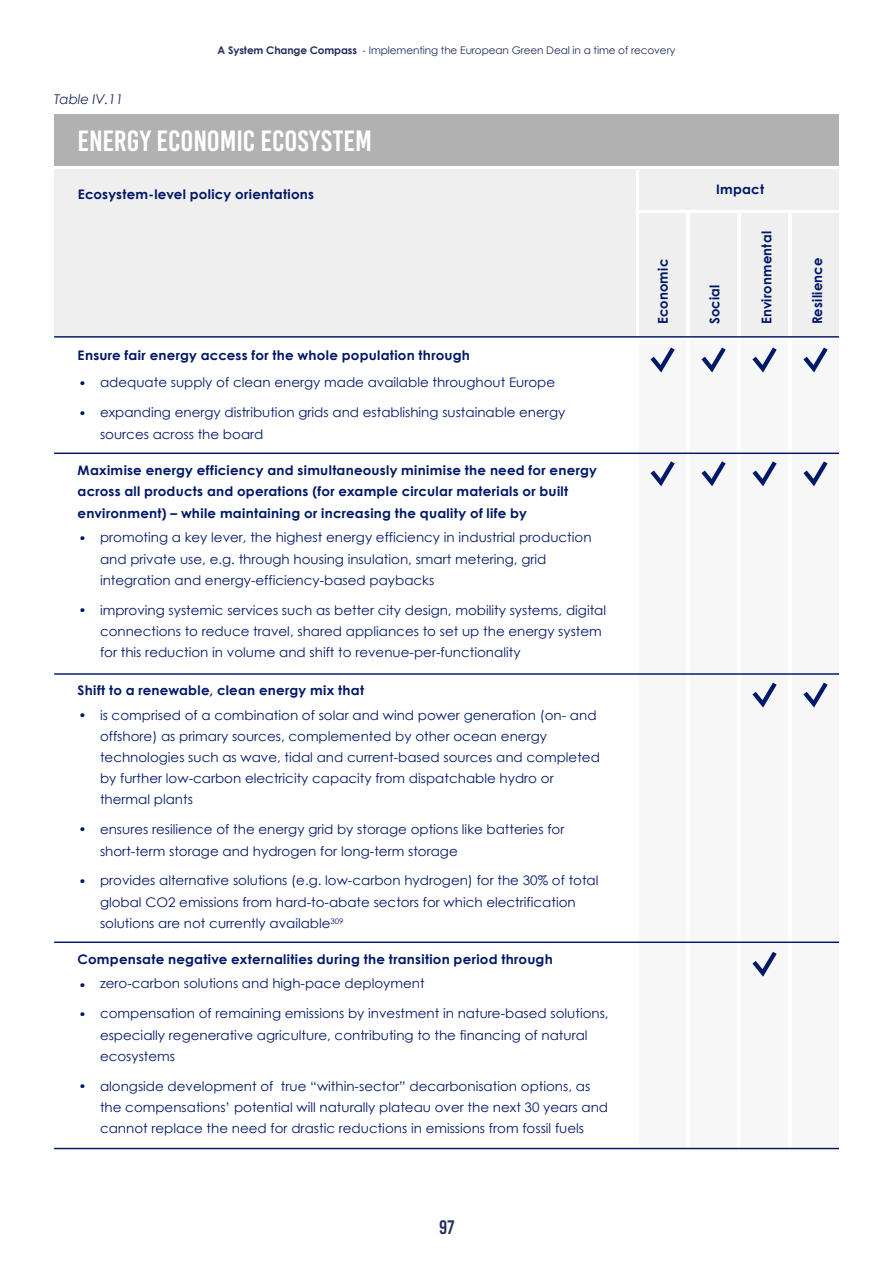
<style>
.page{position:relative;width:893px;height:1263px;background:#fff}
.page>*{position:absolute;margin:0;border:0;box-sizing:border-box;transform-origin:0 0}
.t1{font:29.25px "Bebas Kai";color:#fff}
.t2{font:19.5px "Bebas Kai";color:#242c5d}
.t3{font:700 13.5px "Century Gothic";letter-spacing:.015em;color:#001868}
.SYSTEMIQ_paragraph{font:italic 13.5px "Century Gothic";letter-spacing:-.01em;color:#242c5d}
.t4{font:13.2px/21.1px "Century Gothic";color:#001868}
.t5{font:700 13.2px/21.1px "Century Gothic";letter-spacing:.02em;color:#001868}
.t6{font:10.5px "Century Gothic";letter-spacing:-.01em;color:#242c5d}
.s1{font-weight:700}
.s2{font-weight:400}
</style>
<div class="page">
<div style="left:54px;top:169px;width:582px;height:168px;background:#efefef"></div>
<div style="left:639px;top:169px;width:200px;height:41px;background:#efefef"></div>
<div style="left:639px;top:213px;width:47px;height:124px;background:#efefef"></div>
<div style="left:690px;top:213px;width:47px;height:124px;background:#efefef"></div>
<div style="left:741px;top:213px;width:47px;height:124px;background:#efefef"></div>
<div style="left:792px;top:213px;width:47px;height:124px;background:#efefef"></div>
<hr style="left:54px;top:336px;width:785px;height:2px;background:#001868">
<div style="left:55px;top:114px;width:784px;height:51px;background:#b1b1b1"></div>
<div style="left:639px;top:340px;width:47px;height:808px;background:#f7f7f7"></div>
<div style="left:690px;top:340px;width:47px;height:808px;background:#f7f7f7"></div>
<div style="left:741px;top:340px;width:47px;height:808px;background:#f7f7f7"></div>
<div style="left:792px;top:340px;width:47px;height:808px;background:#f7f7f7"></div>
<svg style="left:803px;top:347px;width:25px;height:26px"></svg>
<svg style="left:752px;top:347px;width:25px;height:26px"></svg>
<svg style="left:701px;top:347px;width:25px;height:26px"></svg>
<svg style="left:650px;top:347px;width:25px;height:26px"></svg>
<svg style="left:803px;top:682px;width:25px;height:26px"></svg>
<svg style="left:752px;top:682px;width:25px;height:26px"></svg>
<svg style="left:803px;top:461px;width:25px;height:26px"></svg>
<svg style="left:752px;top:461px;width:25px;height:26px"></svg>
<svg style="left:701px;top:461px;width:25px;height:26px"></svg>
<svg style="left:650px;top:461px;width:25px;height:26px"></svg>
<svg style="left:752px;top:951px;width:25px;height:26px"></svg>
<hr style="left:54px;top:452px;width:785px;height:2px;background:#001868">
<hr style="left:54px;top:673px;width:785px;height:2px;background:#001868">
<hr style="left:54px;top:941px;width:785px;height:2px;background:#001868">
<hr style="left:54px;top:1148px;width:785px;height:1px;background:#001868">
<p class="SYSTEMIQ_paragraph" style="left:54px;top:91px;width:71px">Table IV.11</p>
<p class="t6" style="left:218px;top:44px;width:459px"><span class="s1">A System Change Compass</span> - Implementing the European Green Deal in a time of recovery</p>
<p class="t1" style="left:78px;top:125px;width:296px">ENERGY ECONOMIC ECOSYSTEM</p>
<p class="t5" style="left:78px;top:183px;width:238px">Ecosystem-level policy orientations</p>
<p class="t5" style="left:716px;top:179px;width:50px">Impact</p>
<p class="t5" style="left:78px;top:344px;width:394px">Ensure fair energy access for the whole population through</p>
<p class="t4" style="left:79px;top:372px;width:10px">•</p>
<p class="t4" style="left:79px;top:402px;width:10px">•</p>
<p class="t4" style="left:100px;top:372px;width:457px">adequate supply of clean energy made available throughout Europe</p>
<p class="t4" style="left:100px;top:402px;width:467px">expanding energy distribution grids and establishing sustainable energy sources across the board</p>
<p class="t5" style="left:78px;top:460px;width:521px">Maximise energy efficiency and simultaneously minimise the need for energy across all products and operations (for example circular materials or built environment) – while maintaining or increasing the quality of life by</p>
<p class="t4" style="left:100px;top:527px;width:493px">promoting a key lever, the highest energy efficiency in industrial production and private use, e.g. through housing insulation, smart metering, grid integration and energy-efficiency-based paybacks</p>
<p class="t4" style="left:100px;top:599px;width:508px">improving systemic services such as better city design, mobility systems, digital connections to reduce travel, shared appliances to set up the energy system for this reduction in volume and shift to revenue-per-functionality</p>
<p class="t4" style="left:100px;top:678px;width:498px;line-height:24.5px;text-indent:-22px"><span class="s1">Shift to a renewable, clean energy mix that<br></span>is comprised of a combination of solar and wind power generation (on- and</p>
<p class="t4" style="left:100px;top:725px;width:501px">offshore) as primary sources, complemented by other ocean energy technologies such as wave, tidal and current-based sources and completed by further low-carbon electricity capacity from dispatchable hydro or thermal plants</p>
<p class="t4" style="left:100px;top:819px;width:466px">ensures resilience of the energy grid by storage options like batteries for short-term storage and hydrogen for long-term storage</p>
<p class="t4" style="left:100px;top:870px;width:500px">provides alternative solutions (e.g. low-carbon hydrogen) for the 30% of total global CO2 emissions from hard-to-abate sectors for which electrification solutions are not currently available<sup>309</sup></p>
<p class="t5" style="left:100px;top:947px;width:454px;line-height:24.2px;text-indent:-22px">Compensate negative externalities during the transition period through <span class="s2">zero-carbon solutions and high-pace deployment</span></p>
<p class="t4" style="left:100px;top:1003px;width:510px">compensation of remaining emissions by investment in nature-based solutions, especially regenerative agriculture, contributing to the financing of natural ecosystems</p>
<p class="t4" style="left:100px;top:1075px;width:510px">alongside development of true “within-sector” decarbonisation options, as the compensations’ potential will naturally plateau over the next 30 years and cannot replace the need for drastic reductions in emissions from fossil fuels</p>
<p class="t4" style="left:79px;top:528px;width:10px">•</p>
<p class="t4" style="left:79px;top:599px;width:10px">•</p>
<p class="t4" style="left:79px;top:704px;width:10px">•</p>
<p class="t4" style="left:79px;top:819px;width:10px">•</p>
<p class="t4" style="left:79px;top:870px;width:10px">•</p>
<p class="t4" style="left:79px;top:974px;width:10px">•</p>
<p class="t4" style="left:79px;top:1004px;width:10px">•</p>
<p class="t4" style="left:79px;top:1076px;width:10px">•</p>
<h2 class="t2" style="left:439px;top:1217px;width:17px">97</h2>
<p class="t3" style="left:654px;top:324px;width:67px;rotate:-90deg">Economic</p>
<p class="t3" style="left:706px;top:324px;width:41px;rotate:-90deg">Social</p>
<p class="t3" style="left:758px;top:324px;width:95px;rotate:-90deg">Environmental</p>
<p class="t3" style="left:809px;top:324px;width:68px;rotate:-90deg">Resilience</p>
</div>
